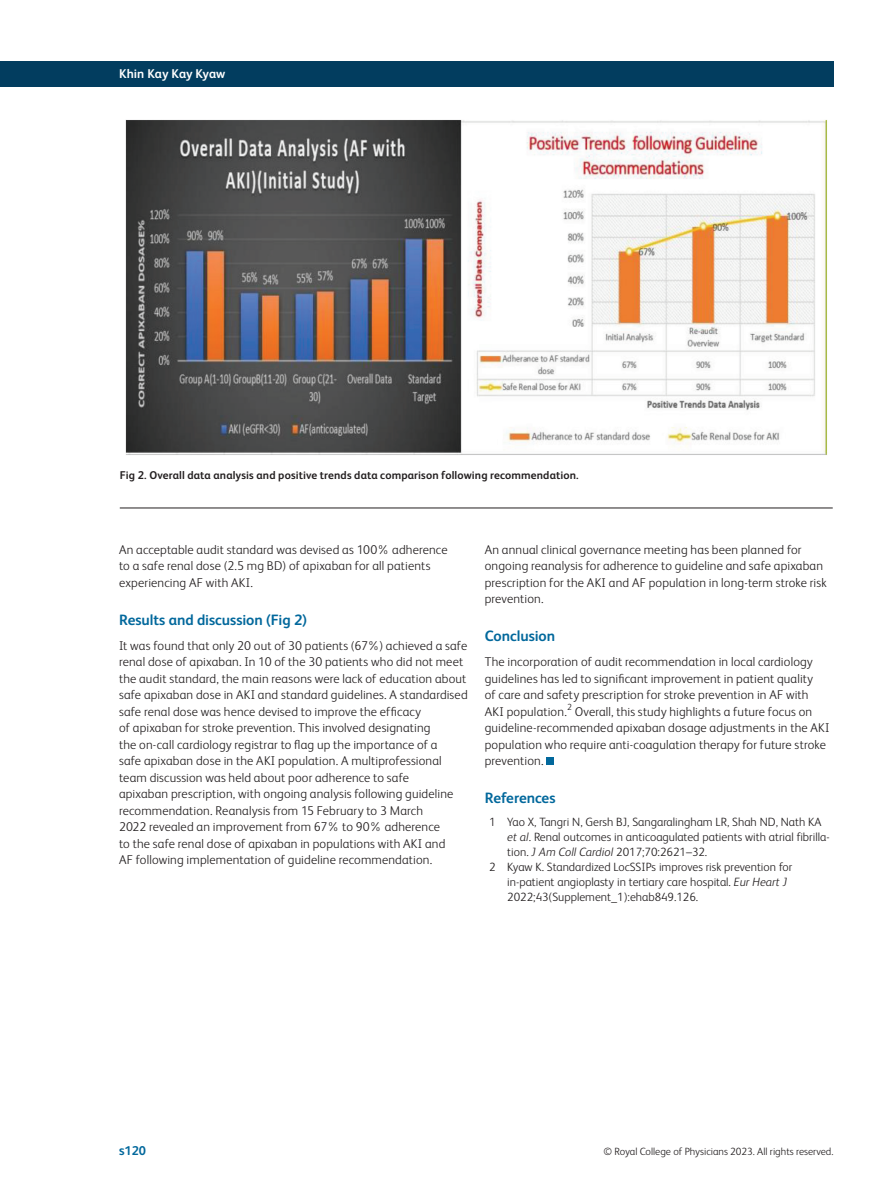
<style>
.page{position:relative;width:893px;height:1191px;background:#fff}
.page>*{position:absolute;margin:0;border:0;box-sizing:border-box;transform-origin:0 0}
.t1{font:700 15px "FS Albert";letter-spacing:-.005em;color:#02689c}
.t2{font:300 12.75px/16.5px "FS Albert";letter-spacing:.01em;color:#231f20}
.t3{font:700 12.75px "FS Albert";color:#fff}
.t4{font:700 12.75px "FS Albert";color:#02689c}
.t5{font:300 12px "FS Albert";color:#231f20}
.t6{font:700 11.25px "FS Albert";letter-spacing:.01em;color:#231f20}
.t7{font:300 10.5px "FS Albert";color:#231f20}
.s1{font-style:italic}
.s2{font-size:13.5px}
</style>
<div class="page">
<div style="left:0;top:62px;width:833px;height:25px;background:#023d5f"></div>
<div style="left:546px;top:758px;width:8px;height:7px;background:#02689c"></div>
<hr style="left:120px;top:507px;width:713px;height:1px;background:#231f20">
<img style="left:125px;top:120px;width:702px;height:335px">
<p class="t3" style="left:119px;top:66px;width:108px">Khin Kay Kay Kyaw</p>
<p class="t6" style="left:120px;top:468px;width:460px">Fig 2. Overall data analysis and positive trends data comparison following recommendation.</p>
<p class="t2" style="left:119px;top:541px;width:330px">An acceptable audit standard was devised as 100% adherence to a safe renal dose (2.5 mg BD) of apixaban for all patients experiencing AF with AKI.</p>
<p class="t1" style="left:119px;top:611px;width:189px">Results and discussion (Fig 2)</p>
<p class="t2" style="left:119px;top:637px;width:350px">It was found that only 20 out of 30 patients (67%) achieved a safe renal dose of apixaban. In 10 of the 30 patients who did not meet the audit standard, the main reasons were lack of education about safe apixaban dose in AKI and standard guidelines. A standardised safe renal dose was hence devised to improve the efficacy<br>of apixaban for stroke prevention. This involved designating<br>the on-call cardiology registrar to flag up the importance of a<br>safe apixaban dose in the AKI population. A multiprofessional team discussion was held about poor adherence to safe<br>apixaban prescription, with ongoing analysis following guideline recommendation. Reanalysis from 15 February to 3 March<br>2022 revealed an improvement from 67% to 90% adherence<br>to the safe renal dose of apixaban in populations with AKI and<br>AF following implementation of guideline recommendation.</p>
<p class="t2" style="left:485px;top:541px;width:343px">An annual clinical governance meeting has been planned for ongoing reanalysis for adherence to guideline and safe apixaban prescription for the AKI and AF population in long-term stroke risk prevention.</p>
<p class="t1" style="left:485px;top:627px;width:72px">Conclusion</p>
<p class="t2" style="left:485px;top:653px;width:346px">The incorporation of audit recommendation in local cardiology guidelines has led to significant improvement in patient quality<br>of care and safety prescription for stroke prevention in AF with AKI population.<sup>2</sup> Overall, this study highlights a future focus on guideline-recommended apixaban dosage adjustments in the AKI population who require anti-coagulation therapy for future stroke prevention.</p>
<p class="t1" style="left:485px;top:789px;width:72px">References</p>
<p class="t5" style="left:489px;top:815px;width:334px">1 Yao X, Tangri N, Gersh BJ, Sangaralingham LR, Shah ND, Nath KA</p>
<p class="t5" style="left:507px;top:830px;width:324px"><span class="s1">et al</span>. Renal outcomes in anticoagulated patients with atrial fibrilla-</p>
<p class="t5" style="left:507px;top:845px;width:202px">tion. <span class="s1">J Am Coll Cardiol</span> 2017;70:2621–32.</p>
<p class="t5" style="left:489px;top:860px;width:304px">2 Kyaw K. Standardized LocSSIPs improves risk prevention for</p>
<p class="t5" style="left:507px;top:875px;width:281px">in-patient angioplasty in tertiary care hospital. <span class="s1">Eur Heart J</span></p>
<p class="t5" style="left:507px;top:890px;width:192px">2022;43(Supplement_1):ehab849.126.</p>
<p class="t4" style="left:119px;top:1143px;width:29px"><span class="s2">s</span>120</p>
<p class="t7" style="left:604px;top:1145px;width:231px">© Royal College of Physicians 2023. All rights reserved.</p>
</div>
